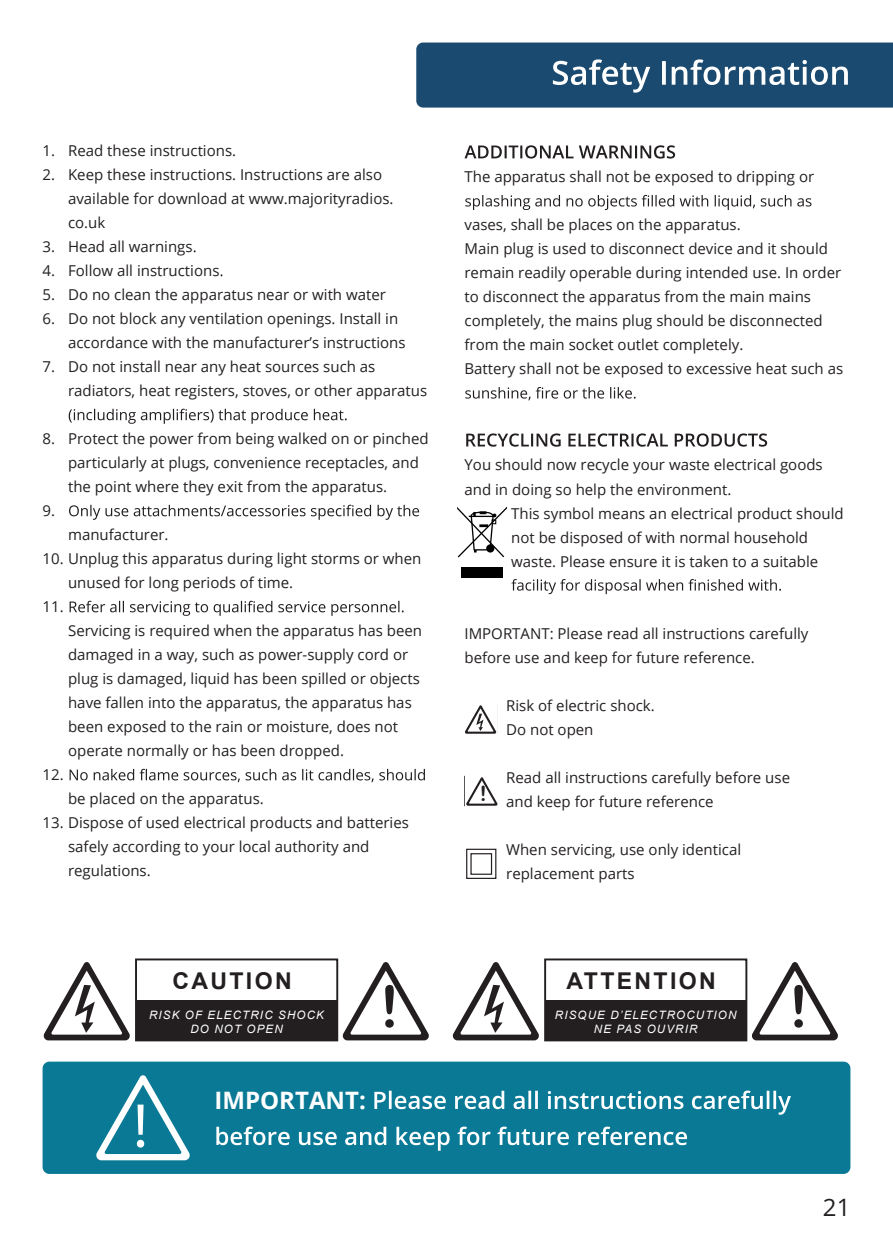
<style>
.page{position:relative;width:893px;height:1259px;background:#fff}
.page>*{position:absolute;margin:0;border:0;box-sizing:border-box;transform-origin:0 0}
.t1{font:62.7px "Myriad Pro";color:#fff}
.t2{font:57.9px "Arial Rounded MT Bold";color:#231f20}
.t3{font:700 24px "Open Sans";color:#fff}
.t4{font:24px "Open Sans";color:#231f20}
.t5{font:700 23.1px "Arial";letter-spacing:.1em;color:#231f20}
.t6{font:21px "Arial Rounded MT Bold";color:#231f20}
.t7{font:15px/24px "Open Sans";color:#231f20}
.t8{font:italic 11.7px/13.8px "Arial";letter-spacing:.1em;color:#fff;text-align:center}
</style>
<div class="page">
<svg style="left:416px;top:43px;width:476px;height:65px;background:#2a5779"></svg>
<svg style="left:88px;top:244px;width:7px;height:8px"></svg>
<svg style="left:69px;top:409px;width:277px;height:15px"></svg>
<svg style="left:69px;top:505px;width:350px;height:15px"></svg>
<svg style="left:70px;top:601px;width:333px;height:15px"></svg>
<svg style="left:70px;top:769px;width:355px;height:13px"></svg>
<svg style="left:464px;top:145px;width:210px;height:14px"></svg>
<svg style="left:465px;top:195px;width:346px;height:15px"></svg>
<svg style="left:465px;top:387px;width:170px;height:13px"></svg>
<svg style="left:466px;top:433px;width:300px;height:14px"></svg>
<svg style="left:511px;top:579px;width:269px;height:15px"></svg>
<div style="left:544px;top:958px;width:203px;height:83px;border:2px solid #231f20"></div>
<div style="left:545px;top:1000px;width:201px;height:40px;background:#231f20"></div>
<svg style="left:752px;top:962px;width:86px;height:78px"></svg>
<svg style="left:452px;top:962px;width:87px;height:78px"></svg>
<div style="left:135px;top:958px;width:203px;height:83px;border:2px solid #231f20"></div>
<div style="left:136px;top:1000px;width:201px;height:40px;background:#231f20"></div>
<svg style="left:43px;top:962px;width:87px;height:78px"></svg>
<svg style="left:342px;top:962px;width:87px;height:78px"></svg>
<svg style="left:465px;top:705px;width:31px;height:28px"></svg>
<svg style="left:464px;top:776px;width:33px;height:30px"></svg>
<div style="left:466px;top:848px;width:30px;height:31px;border:1px solid #231f20"></div>
<div style="left:470px;top:853px;width:22px;height:22px;border:1px solid #231f20"></div>
<div style="left:461px;top:567px;width:41px;height:10px;background:#000001"></div>
<svg style="left:457px;top:507px;width:49px;height:50px"></svg>
<div style="left:43px;top:1061px;width:807px;height:113px;background:#097995;border-radius:7px"></div>
<svg style="left:374px;top:1090px;width:416px;height:24px"></svg>
<svg style="left:216px;top:1126px;width:470px;height:24px"></svg>
<svg style="left:96px;top:1075px;width:94px;height:85px"></svg>
<p class="t7" style="left:43px;top:140px;width:195px">1. Read these instructions.</p>
<p class="t7" style="left:68px;top:164px;width:327px;text-indent:-26px">2. Keep these instructions. Instructions are also available for download at www.majorityradios. co.uk</p>
<p class="t7" style="left:43px;top:236px;width:151px">3. He d all warnings</p>
<p class="t7" style="left:43px;top:260px;width:178px">4. Follow all instructions</p>
<p class="t7" style="left:43px;top:284px;width:345px">5. Do no clean the apparatus near or with water</p>
<p class="t7" style="left:68px;top:308px;width:339px;text-indent:-26px">6. Do not block any ventilation openings. Install in accordance with the manufacturer’s instructions</p>
<p class="t7" style="left:68px;top:356px;width:360px;text-indent:-26px">7. Do not install near any heat sources such as radiators, heat registers, stoves, or other apparatus</p>
<p class="t7" style="left:43px;top:428px;width:387px">8. Protect the power from being walked on or pinched</p>
<p class="t7" style="left:68px;top:452px;width:352px">particularly at plugs, convenience receptacles, and</p>
<p class="t7" style="left:68px;top:476px;width:320px">the point where they exit from the apparatus.</p>
<p class="t7" style="left:43px;top:500px;width:14px">9.</p>
<p class="t7" style="left:68px;top:524px;width:102px">manufacturer.</p>
<p class="t7" style="left:43px;top:548px;width:380px">10. Unplug this apparatus during light storms or when</p>
<p class="t7" style="left:68px;top:572px;width:226px">unused for long periods of time.</p>
<p class="t7" style="left:43px;top:596px;width:23px">11.</p>
<p class="t7" style="left:68px;top:620px;width:355px">Servicing is required when the apparatus has been</p>
<p class="t7" style="left:68px;top:644px;width:341px">damaged in a way, such as power-supply cord or</p>
<p class="t7" style="left:68px;top:668px;width:353px">plug is damaged, liquid has been spilled or objects</p>
<p class="t7" style="left:68px;top:692px;width:345px">have fallen into the apparatus, the apparatus has</p>
<p class="t7" style="left:68px;top:716px;width:331px">been exposed to the rain or moisture, does not</p>
<p class="t7" style="left:68px;top:740px;width:277px">operate normally or has been dropped.</p>
<p class="t7" style="left:43px;top:764px;width:23px">12.</p>
<p class="t7" style="left:68px;top:788px;width:197px">be placed on the apparatus.</p>
<p class="t7" style="left:68px;top:812px;width:342px;text-indent:-26px">13. Dispose of used electrical products and batteries safely according to your local authority and regulations.</p>
<h3 class="t5" style="left:172px;top:967px;width:121px">CAUTION</h3>
<p class="t8" style="left:149px;top:1008px;width:176px">RISK OF ELECTRIC SHOCK<br>DO NOT OPEN</p>
<h2 class="t2" style="left:379px;top:973px;width:21px">!</h2>
<h1 class="t1" style="left:133px;top:1101px;width:16px">!</h1>
<h3 class="t3" style="left:214px;top:1090px;width:153px">IMPORTANT:</h3>
<p class="t7" style="left:464px;top:166px;width:351px">The apparatus shall not be exposed to dripping or</p>
<p class="t7" style="left:464px;top:214px;width:380px">vases, shall be places on the apparatus.<br>Main plug is used to disconnect device and it should remain readily operable during intended use. In order to disconnect the apparatus from the main mains completely, the mains plug should be disconnected from the main socket outlet completely.<br>Battery shall not be exposed to excessive heat such as</p>
<p class="t7" style="left:464px;top:454px;width:359px">You should now recycle your waste electrical goods and in doing so help the environment.</p>
<p class="t7" style="left:511px;top:502px;width:334px">This symbol means an electrical product should not be disposed of with normal household waste. Please ensure it is taken to a suitable</p>
<p class="t7" style="left:464px;top:622px;width:345px">IMPORTANT: Please read all instructions carefully before use and keep for future reference.</p>
<p class="t7" style="left:506px;top:694px;width:150px">Risk of electric shock.<br>Do not open</p>
<p class="t7" style="left:506px;top:766px;width:285px">Read all instructions carefully before use and keep for future reference</p>
<p class="t7" style="left:506px;top:838px;width:236px">When servicing, use only identical replacement parts</p>
<h3 class="t6" style="left:479px;top:781px;width:8px">!</h3>
<h3 class="t5" style="left:566px;top:967px;width:151px">ATTENTION</h3>
<p class="t8" style="left:554px;top:1008px;width:183px">RISQUE D’ELECTROCUTION<br>NE PAS OUVRIR</p>
<h2 class="t2" style="left:788px;top:973px;width:21px">!</h2>
<h3 class="t4" style="left:822px;top:1198px;width:29px">21</h3>
</div>
